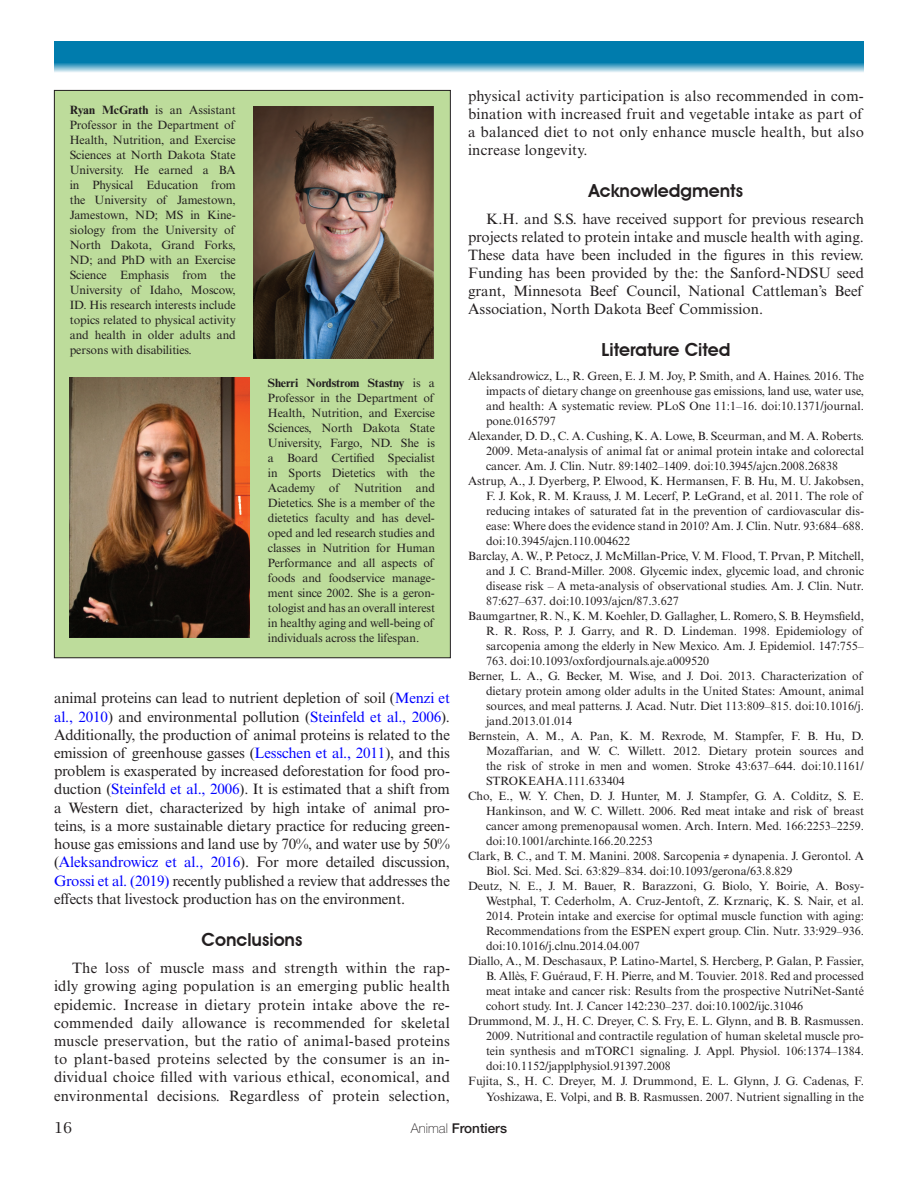
<style>
.page{position:relative;width:918px;height:1188px;background:#fff}
.page>*{position:absolute;margin:0;border:0;box-sizing:border-box;transform-origin:0 0}
.t1{font:600 18px "Avant Garde IT Cby BT";color:#231f20}
.t2{font:15px/18.1px "Times New Roman MT Std";color:#231f20;text-align:justify}
.t3{font:15px "Lucida Bright";color:#231f20}
.t4{font:500 13.5px "Helvetica Neue LT Std";color:#231f20}
.t5{font:12px/15px "Times New Roman MT Std";color:#231f20;text-align:justify}
.s1{font-weight:700}
.s2{color:#00f}
.s3{font-weight:100}
</style>
<div class="page">
<svg style="left:54px;top:41px;width:810px;height:31px;fill:#007cad"></svg>
<div style="left:54px;top:90px;width:396px;height:568px;background:#bddc9b"></div>
<img style="left:254px;top:106px;width:180px;height:252px">
<img style="left:70px;top:378px;width:180px;height:260px">
<p class="t5" style="left:70px;top:103px;width:168px"><span class="s1">Ryan McGrath</span> is an Assistant Professor in the Department of Health, Nutrition, and Exercise Sciences at North Dakota State University. He earned a BA in Physical Education from the University of Jamestown, Jamestown, ND; MS in Kine&shy;siology from the University of North Dakota, Grand Forks, ND; and PhD with an Exercise Science Emphasis from the University of Idaho, Moscow, ID. His research interests include topics related to physical activity and health in older adults and persons with disabilities.</p>
<p class="t5" style="left:268px;top:376px;width:169px"><span class="s1">Sherri Nordstrom Stastny</span> is a Professor in the Department of Health, Nutrition, and Exercise Sciences, North Dakota State University, Fargo, ND. She is a Board Certified Specialist in Sports Dietetics with the Academy of Nutrition and Dietetics. She is a member of the dietetics faculty and has devel&shy;oped and led research studies and classes in Nutrition for Human Performance and all aspects of foods and foodservice manage&shy;ment since 2002. She is a geron&shy;tologist and has an overall interest in healthy aging and well-being of individuals across the lifespan.</p>
<p class="t2" style="left:54px;top:689px;width:398px">animal proteins can lead to nutrient depletion of soil (<span class="s2">Menzi et al., 2010</span>) and environmental pollution (<span class="s2">Steinfeld et al., 2006</span>).<br>Additionally, the production of animal proteins is related to the emission of greenhouse gasses (<span class="s2">Lesschen et al., 2011</span>), and this problem is exasperated by increased deforestation for food pro&shy;duction (<span class="s2">Steinfeld et al., 2006</span>). It is estimated that a shift from a Western diet, characterized by high intake of animal pro&shy;teins, is a more sustainable dietary practice for reducing green&shy;house gas emissions and land use by 70%, and water use by 50% (<span class="s2">Aleksandrowicz et al., 2016</span>). For more detailed discussion, <span class="s2">Grossi et al. (2019)</span> recently published a review that addresses the effects that livestock production has on the environment.</p>
<h1 class="t1" style="left:202px;top:929px;width:102px">Conclusions</h1>
<p class="t2" style="left:54px;top:959px;width:398px;text-indent:18px">The loss of muscle mass and strength within the rap&shy;idly growing aging population is an emerging public health epidemic. Increase in dietary protein intake above the re&shy;commended daily allowance is recommended for skeletal muscle preservation, but the ratio of animal-based proteins to plant-based proteins selected by the consumer is an in&shy;dividual choice filled with various ethical, economical, and environmental decisions. Regardless of protein selection,</p>
<p class="t2" style="left:468px;top:87px;width:397px">physical activity participation is also recommended in com&shy;bination with increased fruit and vegetable intake as part of a balanced diet to not only enhance muscle health, but also increase longevity.</p>
<h1 class="t1" style="left:589px;top:180px;width:156px">Acknowledgments</h1>
<p class="t2" style="left:468px;top:210px;width:398px;text-indent:18px">K.H. and S.S. have received support for previous research projects related to protein intake and muscle health with aging.<br>These data have been included in the figures in this review.<br>Funding has been provided by the: the Sanford-NDSU seed grant, Minnesota Beef Council, National Cattleman’s Beef Association, North Dakota Beef Commission.</p>
<h1 class="t1" style="left:602px;top:339px;width:130px">Literature Cited</h1>
<p class="t5" style="left:468px;top:368px;width:398px">Aleksandrowicz, L., R. Green, E. J. M. Joy, P. Smith, and A. Haines. 2016. The</p>
<p class="t5" style="left:486px;top:383px;width:380px">impacts of dietary change on greenhouse gas emissions, land use, water use,</p>
<p class="t5" style="left:486px;top:398px;width:379px">and health: A systematic review. PLoS One 11:1–16. doi:10.1371/journal.</p>
<p class="t5" style="left:486px;top:413px;width:71px">pone.0165797</p>
<p class="t5" style="left:468px;top:428px;width:397px">Alexander, D. D., C. A. Cushing, K. A. Lowe, B. Sceurman, and M. A. Roberts.</p>
<p class="t5" style="left:486px;top:443px;width:380px">2009. Meta-analysis of animal fat or animal protein intake and colorectal</p>
<p class="t5" style="left:486px;top:458px;width:354px">cancer. Am. J. Clin. Nutr. 89:1402–1409. doi:10.3945/ajcn.2008.26838</p>
<p class="t5" style="left:468px;top:473px;width:398px">Astrup, A., J. Dyerberg, P. Elwood, K. Hermansen, F. B. Hu, M. U. Jakobsen,</p>
<p class="t5" style="left:486px;top:488px;width:378px">F. J. Kok, R. M. Krauss, J. M. Lecerf, P. LeGrand, et al. 2011. The role of</p>
<p class="t5" style="left:486px;top:503px;width:379px">reducing intakes of saturated fat in the prevention of cardiovascular dis-</p>
<p class="t5" style="left:486px;top:519px;width:379px">ease: Where does the evidence stand in 2010? Am. J. Clin. Nutr. 93:684–688.</p>
<p class="t5" style="left:486px;top:534px;width:146px">doi:10.3945/ajcn.110.004622</p>
<p class="t5" style="left:468px;top:549px;width:398px">Barclay, A. W., P. Petocz, J. McMillan-Price, V. M. Flood, T. Prvan, P. Mitchell,</p>
<p class="t5" style="left:486px;top:564px;width:380px">and J. C. Brand-Miller. 2008. Glycemic index, glycemic load, and chronic</p>
<p class="t5" style="left:486px;top:579px;width:379px">disease risk – A meta-analysis of observational studies. Am. J. Clin. Nutr.</p>
<p class="t5" style="left:486px;top:594px;width:194px">87:627–637. doi:10.1093/ajcn/87.3.627</p>
<p class="t5" style="left:468px;top:609px;width:397px">Baumgartner, R. N., K. M. Koehler, D. Gallagher, L. Romero, S. B. Heymsfield,</p>
<p class="t5" style="left:486px;top:624px;width:378px">R. R. Ross, P. J. Garry, and R. D. Lindeman. 1998. Epidemiology of</p>
<p class="t5" style="left:486px;top:639px;width:379px">sarcopenia among the elderly in New Mexico. Am. J. Epidemiol. 147:755–</p>
<p class="t5" style="left:486px;top:654px;width:225px">763. doi:10.1093/oxfordjournals.aje.a009520</p>
<p class="t5" style="left:468px;top:669px;width:396px">Berner, L. A., G. Becker, M. Wise, and J. Doi. 2013. Characterization of</p>
<p class="t5" style="left:486px;top:684px;width:379px">dietary protein among older adults in the United States: Amount, animal</p>
<p class="t5" style="left:486px;top:699px;width:379px">sources, and meal patterns. J. Acad. Nutr. Diet 113:809–815. doi:10.1016/j.</p>
<p class="t5" style="left:486px;top:714px;width:88px">jand.2013.01.014</p>
<p class="t5" style="left:468px;top:729px;width:398px">Bernstein, A. M., A. Pan, K. M. Rexrode, M. Stampfer, F. B. Hu, D.</p>
<p class="t5" style="left:486px;top:744px;width:380px">Mozaffarian, and W. C. Willett. 2012. Dietary protein sources and</p>
<p class="t5" style="left:486px;top:759px;width:379px">the risk of stroke in men and women. Stroke 43:637–644. doi:10.1161/</p>
<p class="t5" style="left:486px;top:774px;width:140px">STROKEAHA.111.633404</p>
<p class="t5" style="left:468px;top:789px;width:397px">Cho, E., W. Y. Chen, D. J. Hunter, M. J. Stampfer, G. A. Colditz, S. E.</p>
<p class="t5" style="left:486px;top:804px;width:379px">Hankinson, and W. C. Willett. 2006. Red meat intake and risk of breast</p>
<p class="t5" style="left:486px;top:819px;width:380px">cancer among premenopausal women. Arch. Intern. Med. 166:2253–2259.</p>
<p class="t5" style="left:486px;top:834px;width:168px">doi:10.1001/archinte.166.20.2253</p>
<p class="t5" style="left:468px;top:849px;width:397px">Clark, B. C., and T. M. Manini. 2008. Sarcopenia ≠ dynapenia. J. Gerontol. A</p>
<p class="t5" style="left:486px;top:864px;width:308px">Biol. Sci. Med. Sci. 63:829–834. doi:10.1093/gerona/63.8.829</p>
<p class="t5" style="left:468px;top:879px;width:398px">Deutz, N. E., J. M. Bauer, R. Barazzoni, G. Biolo, Y. Boirie, A. Bosy-</p>
<p class="t5" style="left:486px;top:894px;width:379px">Westphal, T. Cederholm, A. Cruz-Jentoft, Z. Krznariç, K. S. Nair, et al.</p>
<p class="t5" style="left:486px;top:909px;width:379px">2014. Protein intake and exercise for optimal muscle function with aging:</p>
<p class="t5" style="left:486px;top:924px;width:379px">Recommendations from the ESPEN expert group. Clin. Nutr. 33:929–936.</p>
<p class="t5" style="left:486px;top:939px;width:155px">doi:10.1016/j.clnu.2014.04.007</p>
<p class="t5" style="left:468px;top:954px;width:397px">Diallo, A., M. Deschasaux, P. Latino-Martel, S. Hercberg, P. Galan, P. Fassier,</p>
<p class="t5" style="left:486px;top:969px;width:380px">B. Allès, F. Guéraud, F. H. Pierre, and M. Touvier. 2018. Red and processed</p>
<p class="t5" style="left:486px;top:984px;width:379px">meat intake and cancer risk: Results from the prospective NutriNet-Santé</p>
<p class="t5" style="left:486px;top:999px;width:319px">cohort study. Int. J. Cancer 142:230–237. doi:10.1002/ijc.31046</p>
<p class="t5" style="left:468px;top:1014px;width:398px">Drummond, M. J., H. C. Dreyer, C. S. Fry, E. L. Glynn, and B. B. Rasmussen.</p>
<p class="t5" style="left:486px;top:1029px;width:379px">2009. Nutritional and contractile regulation of human skeletal muscle pro-</p>
<p class="t5" style="left:486px;top:1044px;width:379px">tein synthesis and mTORC1 signaling. J. Appl. Physiol. 106:1374–1384.</p>
<p class="t5" style="left:486px;top:1059px;width:186px">doi:10.1152/japplphysiol.91397.2008</p>
<p class="t5" style="left:468px;top:1074px;width:397px">Fujita, S., H. C. Dreyer, M. J. Drummond, E. L. Glynn, J. G. Cadenas, F.</p>
<p class="t5" style="left:486px;top:1089px;width:379px">Yoshizawa, E. Volpi, and B. B. Rasmussen. 2007. Nutrient signalling in the</p>
<p class="t3" style="left:54px;top:1119px;width:20px">16</p>
<p class="t4" style="left:411px;top:1120px;width:98px"><span class="s3">Animal</span> Frontiers</p>
</div>
